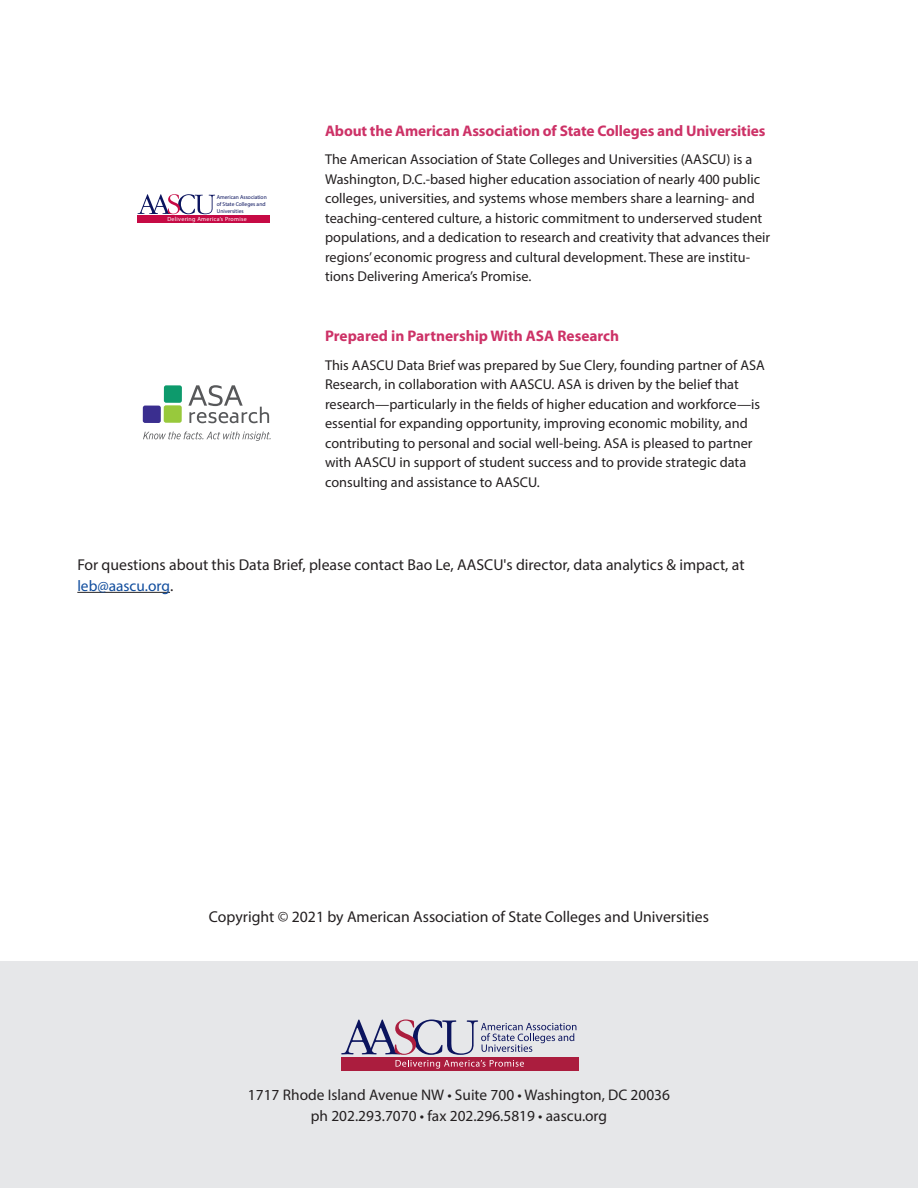
<style>
.page{position:relative;width:918px;height:1188px;background:#fff}
.page>*{position:absolute;margin:0;border:0;box-sizing:border-box;transform-origin:0 0}
.t1{font:15.75px "Myriad Pro";color:#231f20}
.t2{font:700 15.3px "Myriad Pro";letter-spacing:-.01em;color:#cd3267}
.t3{font:15.3px/21px "Myriad Pro";color:#231f20;text-align:center}
.t4{font:15.3px "Myriad Pro";color:#0f4c9d}
.t5{font:14.25px/19.5px "Myriad Pro";color:#231f20}
.t6{font:6px "Myriad Pro";letter-spacing:.045em;color:#fff}
.t7{font:5.7px/6.8px "Myriad Pro";color:#0b145e}
.s1{font-size:15.75px;color:#231f20}
</style>
<div class="page">
<div style="left:0;top:961px;width:918px;height:227px;background:#e6e7e9"></div>
<svg style="left:188px;top:385px;width:81px;height:38px"></svg>
<div style="left:143px;top:406px;width:18px;height:17px;background:#3a2e8f;border-radius:2px"></div>
<div style="left:164px;top:405px;width:18px;height:18px;background:#98c93c;border-radius:2px"></div>
<div style="left:164px;top:385px;width:18px;height:18px;background:#0d9a6c;border-radius:2px"></div>
<svg style="left:143px;top:432px;width:128px;height:9px"></svg>
<div style="left:137px;top:215px;width:133px;height:8px;background:#c60a45"></div>
<svg style="left:138px;top:194px;width:77px;height:20px"></svg>
<hr style="left:77px;top:592px;width:93px;height:1px;background:#231f20">
<div style="left:341px;top:1057px;width:237px;height:14px;background:#ab1d3e"></div>
<svg style="left:341px;top:1020px;width:235px;height:49px"></svg>
<p class="t7" style="left:217px;top:194px;width:51px">American Association of State Colleges and<br>Universities</p>
<p class="t6" style="left:167px;top:215px;width:81px">Delivering America’s Promise</p>
<p class="t2" style="left:325px;top:121px;width:442px">About the American Association of State Colleges and Universities</p>
<p class="t5" style="left:325px;top:149px;width:447px">The American Association of State Colleges and Universities (AASCU) is a Washington, D.C.-based higher education association of nearly 400 public colleges, universities, and systems whose members share a learning- and teaching-centered culture, a historic commitment to underserved student populations, and a dedication to research and creativity that advances their regions’ economic progress and cultural development. These are institu&shy;tions Delivering America’s Promise.</p>
<p class="t2" style="left:325px;top:326px;width:296px">Prepared in Partnership With ASA Research</p>
<p class="t5" style="left:325px;top:355px;width:441px">This AASCU Data Brief was prepared by Sue Clery, founding partner of ASA Research, in collaboration with AASCU. ASA is driven by the belief that research—particularly in the fields of higher education and workforce—is essential for expanding opportunity, improving economic mobility, and contributing to personal and social well-being. ASA is pleased to partner with AASCU in support of student success and to provide strategic data consulting and assistance to AASCU.</p>
<p class="t1" style="left:77px;top:555px;width:669px">For questions about this Data Brief, please contact Bao Le, AASCU's director, data analytics &amp; impact, at</p>
<p class="t4" style="left:77px;top:576px;width:97px">leb@aascu.org<span class="s1">.</span></p>
<p class="t1" style="left:209px;top:907px;width:502px">Copyright © 2021 by American Association of State Colleges and Universities</p>
<p class="t3" style="left:248px;top:1084px;width:424px">1717 Rhode Island Avenue NW • Suite 700 • Washington, DC 20036 ph 202.293.7070 • fax 202.296.5819 • aascu.org</p>
</div>
